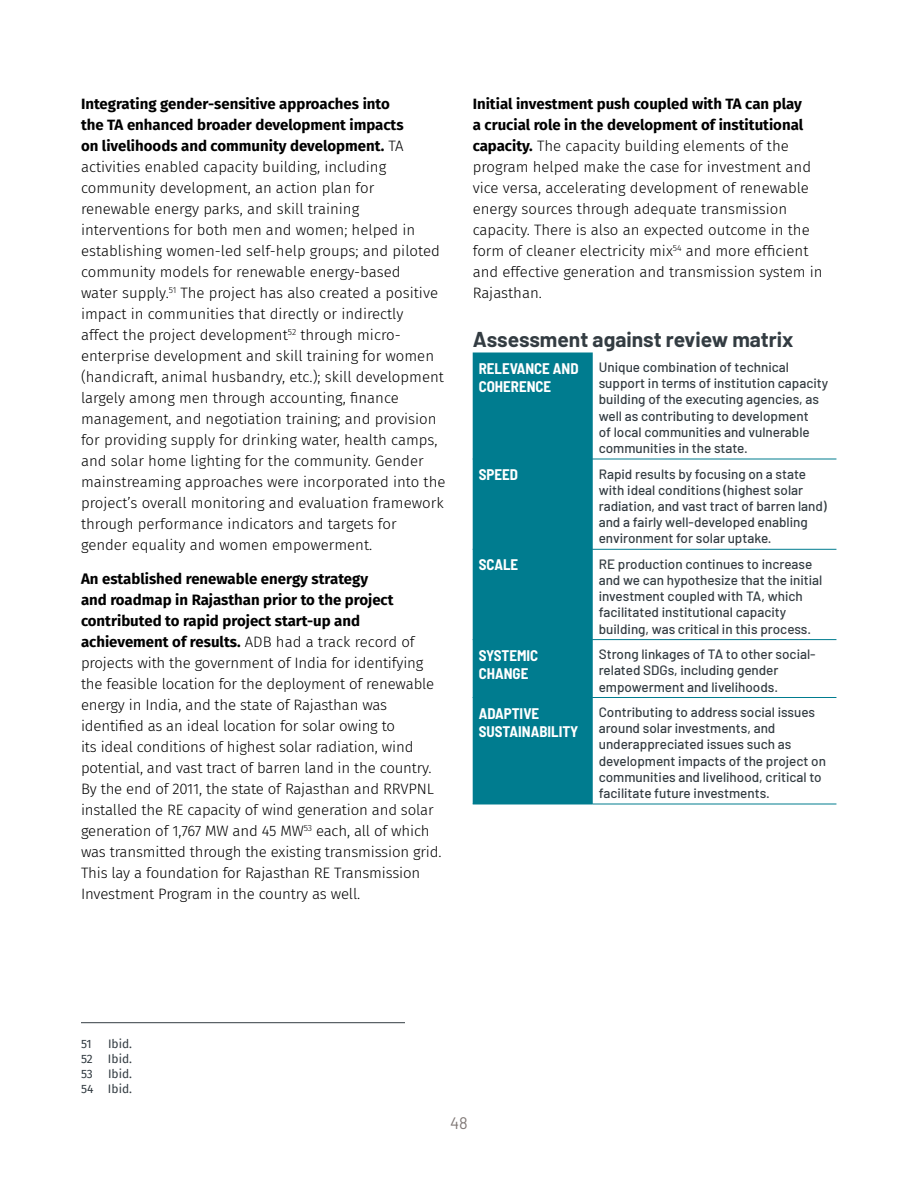
<style>
.page{position:relative;width:918px;height:1188px;background:#fff}
.page>*{position:absolute;margin:0;border:0;box-sizing:border-box;transform-origin:0 0}
.Headling_Level_3_No{font:700 21px "Barlow";color:#333c42}
.t1{font:16.5px "Barlow";color:#807876}
.Body_text_10_14{font:300 15px/21px "Fira Sans";color:#000}
.Table_text_header{font:700 semi-condensed 15px/18px "Barlow";color:#fff}
.Table_text{font:500 13.5px/16.2px "Barlow";color:#333c42}
.Footnote_text{font:12px "Fira Sans";color:#333c42}
.s1{font-weight:700}
</style>
<div class="page">
<hr style="left:81px;top:1022px;width:324px;height:1px;background:#333c42">
<div style="left:473px;top:352px;width:120px;height:452px;background:#007c8f"></div>
<hr style="left:473px;top:459px;width:120px;height:1px;background:#007c8f">
<hr style="left:473px;top:549px;width:120px;height:1px;background:#007c8f">
<hr style="left:473px;top:639px;width:120px;height:1px;background:#007c8f">
<hr style="left:473px;top:697px;width:120px;height:1px;background:#007c8f">
<hr style="left:473px;top:804px;width:120px;height:1px;background:#007c8f">
<hr style="left:593px;top:459px;width:243px;height:1px;background:#007c8f">
<hr style="left:593px;top:549px;width:243px;height:1px;background:#007c8f">
<hr style="left:593px;top:639px;width:243px;height:1px;background:#007c8f">
<hr style="left:593px;top:697px;width:243px;height:1px;background:#007c8f">
<hr style="left:593px;top:804px;width:243px;height:1px;background:#007c8f">
<p class="Body_text_10_14" style="left:81px;top:93px;width:366px"><span class="s1">Integrating gender-sensitive approaches into<br>the TA enhanced broader development impacts<br>on livelihoods and community development.</span> TA activities enabled capacity building, including community development, an action plan for renewable energy parks, and skill training interventions for both men and women; helped in establishing women-led self-help groups; and piloted community models for renewable energy-based<br>water supply.<sup>51</sup> The project has also created a positive impact in communities that directly or indirectly<br>affect the project development<sup>52</sup> through micro&shy;enterprise development and skill training for women (handicraft, animal husbandry, etc.); skill development largely among men through accounting, finance management, and negotiation training; and provision for providing supply for drinking water, health camps, and solar home lighting for the community. Gender mainstreaming approaches were incorporated into the project’s overall monitoring and evaluation framework through performance indicators and targets for gender equality and women empowerment.</p>
<p class="Body_text_10_14" style="left:81px;top:568px;width:362px"><span class="s1">An established renewable energy strategy<br>and roadmap in Rajasthan prior to the project contributed to rapid project start-up and achievement of results.</span> ADB had a track record of projects with the government of India for identifying the feasible location for the deployment of renewable energy in India, and the state of Rajasthan was identified as an ideal location for solar owing to<br>its ideal conditions of highest solar radiation, wind potential, and vast tract of barren land in the country.<br>By the end of 2011, the state of Rajasthan and RRVPNL installed the RE capacity of wind generation and solar generation of 1,767 MW and 45 MW<sup>53</sup> each, all of which was transmitted through the existing transmission grid.<br>This lay a foundation for Rajasthan RE Transmission Investment Program in the country as well.</p>
<p class="Body_text_10_14" style="left:473px;top:93px;width:351px"><span class="s1">Initial investment push coupled with TA can play<br>a crucial role in the development of institutional capacity.</span> The capacity building elements of the program helped make the case for investment and vice versa, accelerating development of renewable energy sources through adequate transmission capacity. There is also an expected outcome in the form of cleaner electricity mix<sup>54</sup> and more efficient and effective generation and transmission system in Rajasthan.</p>
<p class="Headling_Level_3_No" style="left:473px;top:323px;width:322px">Assessment against review matrix</p>
<p class="Table_text_header" style="left:479px;top:358px;width:101px">RELEVANCE AND<br>COHERENCE</p>
<p class="Table_text" style="left:599px;top:358px;width:231px">Unique combination of technical support in terms of institution capacity building of the executing agencies, as well as contributing to development<br>of local communities and vulnerable communities in the state.</p>
<p class="Table_text_header" style="left:479px;top:465px;width:41px">SPEED</p>
<p class="Table_text" style="left:599px;top:464px;width:230px">Rapid results by focusing on a state with ideal conditions (highest solar radiation, and vast tract of barren land) and a fairly well-developed enabling environment for solar uptake.</p>
<p class="Table_text_header" style="left:479px;top:555px;width:41px">SCALE</p>
<p class="Table_text" style="left:599px;top:555px;width:225px">RE production continues to increase and we can hypothesize that the initial investment coupled with TA, which facilitated institutional capacity building, was critical in this process.</p>
<p class="Table_text_header" style="left:479px;top:645px;width:61px">SYSTEMIC<br>CHANGE</p>
<p class="Table_text" style="left:599px;top:645px;width:218px">Strong linkages of TA to other social&shy;related SDGs, including gender empowerment and livelihoods.</p>
<p class="Table_text_header" style="left:479px;top:703px;width:101px">ADAPTIVE<br>SUSTAINABILITY</p>
<p class="Table_text" style="left:599px;top:703px;width:229px">Contributing to address social issues around solar investments, and underappreciated issues such as development impacts of the project on communities and livelihood, critical to facilitate future investments.</p>
<p class="Footnote_text" style="left:81px;top:1035px;width:12px">51</p>
<p class="Footnote_text" style="left:108px;top:1035px;width:26px">Ibid.</p>
<p class="Footnote_text" style="left:81px;top:1050px;width:13px">52</p>
<p class="Footnote_text" style="left:108px;top:1050px;width:26px">Ibid.</p>
<p class="Footnote_text" style="left:81px;top:1065px;width:13px">53</p>
<p class="Footnote_text" style="left:108px;top:1065px;width:26px">Ibid.</p>
<p class="Footnote_text" style="left:81px;top:1080px;width:53px">54 Ibid.</p>
<p class="t1" style="left:450px;top:1112px;width:19px">48</p>
</div>
